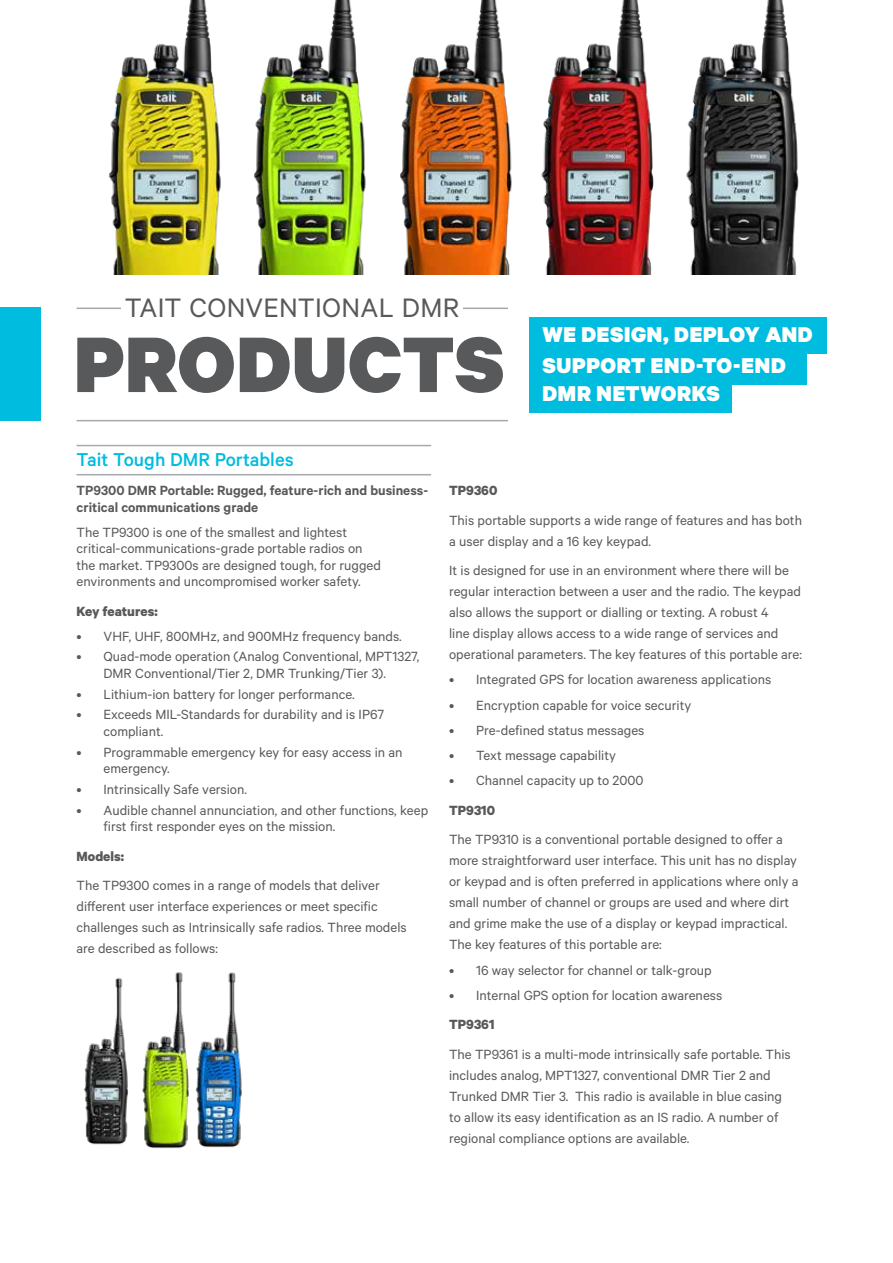
<style>
.page{position:relative;width:893px;height:1263px;background:#fff}
.page>*{position:absolute;margin:0;border:0;box-sizing:border-box;transform-origin:0 0}
.t1{font:900 88.5px "Calibre";letter-spacing:.005em;color:#58595b}
.t2{font:30px "Calibre";letter-spacing:.01em;color:#58595b}
.t3{font:900 24.15px/30.6px "Calibre";letter-spacing:.025em;color:#fff}
.t4{font:500 21px "Calibre";color:#00bcdf}
.t5{font:15px/21px "Calibre";color:#58595b}
.t6{font:600 15px/16.5px "Calibre";color:#58595b}
.t7{font:700 15px "Calibre";color:#58595b}
</style>
<div class="page">
<img style="left:109px;top:0;width:690px;height:275px">
<img style="left:142px;top:972px;width:40px;height:177px">
<img style="left:84px;top:977px;width:44px;height:168px">
<img style="left:182px;top:972px;width:60px;height:176px">
<hr style="left:77px;top:445px;width:354px;height:1px;background:#a7a9ac">
<hr style="left:77px;top:474px;width:354px;height:1px;background:#a7a9ac">
<hr style="left:77px;top:308px;width:431px;height:1px;background:#a7a9ac">
<hr style="left:77px;top:420px;width:431px;height:1px;background:#a7a9ac">
<div style="left:529px;top:317px;width:298px;height:36px;background:#00bcdf"></div>
<div style="left:529px;top:344px;width:277px;height:41px;background:#00bcdf"></div>
<div style="left:529px;top:380px;width:203px;height:32px;background:#00bcdf"></div>
<div style="left:0;top:307px;width:41px;height:114px;background:#00bcdf"></div>
<div style="left:122px;top:287px;width:341px;height:33px;background:#fff"></div>
<h2 class="t2" style="left:125px;top:290px;width:336px">TAIT CONVENTIONAL DMR</h2>
<h1 class="t1" style="left:74px;top:309px;width:431px">PRODUCTS</h1>
<h3 class="t3" style="left:543px;top:319px;width:272px">WE DESIGN, DEPLOY AND<br>SUPPORT END-TO-END</h3>
<h3 class="t3" style="left:543px;top:378px;width:179px">DMR NETWORKS</h3>
<h3 class="t4" style="left:77px;top:447px;width:219px">Tait Tough DMR Portables</h3>
<p class="t6" style="left:77px;top:482px;width:353px">TP9300 DMR Portable: Rugged, feature-rich and business&shy;critical communications grade</p>
<p class="t5" style="left:77px;top:523px;width:306px;line-height:16.5px">The TP9300 is one of the smallest and lightest critical-communications-grade portable radios on the market. TP9300s are designed tough, for rugged environments and uncompromised worker safety.</p>
<p class="t7" style="left:77px;top:602px;width:83px">Key features:</p>
<p class="t5" style="left:77px;top:625px;width:327px">• VHF, UHF, 800MHz, and 900MHz frequency bands.</p>
<p class="t5" style="left:77px;top:648px;width:344px;line-height:16.5px;text-align:center">• Quad-mode operation (Analog Conventional, MPT1327,<br>DMR Conventional/Tier 2, DMR Trunking/Tier 3).</p>
<p class="t5" style="left:77px;top:683px;width:280px">• Lithium-ion battery for longer performance.</p>
<p class="t5" style="left:104px;top:706px;width:282px;line-height:16.5px;text-indent:-27px">• Exceeds MIL-Standards for durability and is IP67 compliant.</p>
<p class="t5" style="left:104px;top:743px;width:301px;line-height:16.5px;text-indent:-27px">• Programmable emergency key for easy access in an emergency.</p>
<p class="t5" style="left:77px;top:778px;width:172px">• Intrinsically Safe version.</p>
<p class="t5" style="left:104px;top:801px;width:326px;line-height:16.5px;text-indent:-27px">• Audible channel annunciation, and other functions, keep first first responder eyes on the mission.</p>
<p class="t7" style="left:77px;top:847px;width:49px">Models:</p>
<p class="t5" style="left:77px;top:874px;width:332px">The TP9300 comes in a range of models that deliver different user interface experiences or meet specific challenges such as Intrinsically safe radios. Three models are described as follows:</p>
<p class="t7" style="left:449px;top:481px;width:50px">TP9360</p>
<p class="t5" style="left:449px;top:509px;width:354px">This portable supports a wide range of features and has both a user display and a 16 key keypad.</p>
<p class="t5" style="left:449px;top:559px;width:354px">It is designed for use in an environment where there will be regular interaction between a user and the radio. The keypad also allows the support or dialling or texting. A robust 4<br>line display allows access to a wide range of services and operational parameters. The key features of this portable are:</p>
<p class="t5" style="left:449px;top:669px;width:324px">• Integrated GPS for location awareness applications</p>
<p class="t5" style="left:449px;top:694px;width:244px">• Encryption capable for voice security</p>
<p class="t5" style="left:449px;top:719px;width:197px">• Pre-defined status messages</p>
<p class="t5" style="left:449px;top:744px;width:168px">• Text message capability</p>
<p class="t5" style="left:449px;top:770px;width:196px">• Channel capacity up to 2000</p>
<p class="t7" style="left:449px;top:801px;width:48px">TP9310</p>
<p class="t5" style="left:449px;top:829px;width:351px">The TP9310 is a conventional portable designed to offer a more straightforward user interface. This unit has no display or keypad and is often preferred in applications where only a small number of channel or groups are used and where dirt and grime make the use of a display or keypad impractical.<br>The key features of this portable are:</p>
<p class="t5" style="left:449px;top:959px;width:264px">• 16 way selector for channel or talk-group</p>
<p class="t5" style="left:449px;top:984px;width:275px">• Internal GPS option for location awareness</p>
<p class="t7" style="left:449px;top:1015px;width:47px">TP9361</p>
<p class="t5" style="left:449px;top:1043px;width:343px">The TP9361 is a multi-mode intrinsically safe portable. This includes analog, MPT1327, conventional DMR Tier 2 and Trunked DMR Tier 3. This radio is available in blue casing to allow its easy identification as an IS radio. A number of regional compliance options are available.</p>
</div>
